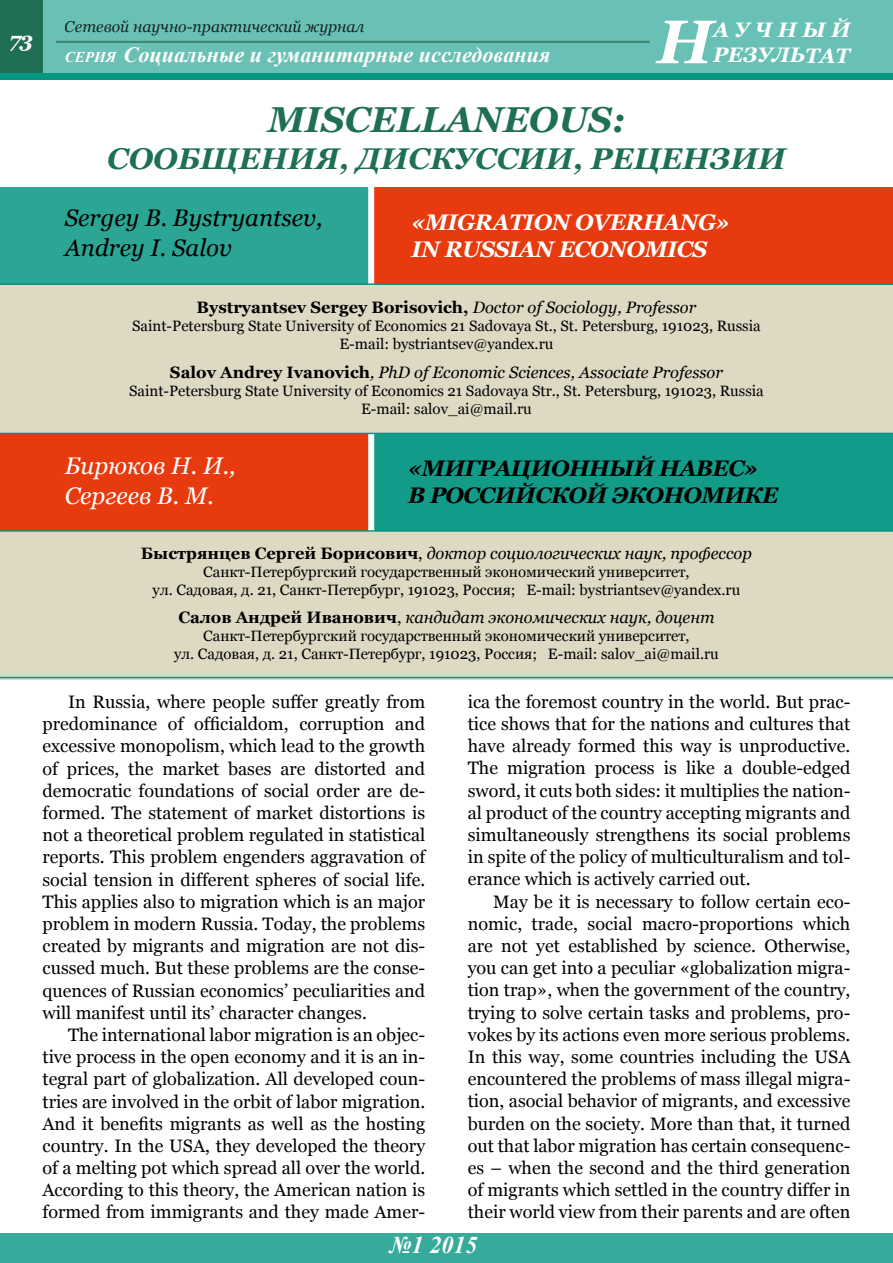
<style>
.page{position:relative;width:893px;height:1263px;background:#fff}
.page>*{position:absolute;margin:0;border:0;box-sizing:border-box;transform-origin:0 0}
.t1{font:italic 700 61.5px "Georgia";color:#fff}
.t2{font:italic 700 36px "Georgia";color:#1e6f56}
.t3{font:italic 700 30px "Georgia";color:#1e6f56}
.t4{font:italic 24px/30px "Georgia";color:#000}
.t5{font:italic 24px/30px "Georgia";color:#fff}
.t6{font:italic 700 24px "Times New Roman";color:#fff}
.t7{font:italic 700 22.5px/27px "Georgia";letter-spacing:-.02em;color:#000}
.t8{font:italic 700 22.5px/27px "Georgia";letter-spacing:-.02em;color:#fff}
.t9{font:italic 700 21.75px "Times New Roman";color:#fff}
.t10{font:italic 700 21px/25.2px "Georgia";color:#fff}
.t11{font:18px/22.2px "Georgia";color:#000;text-align:justify}
.t12{font:italic 16.5px "Georgia";color:#000}
.t13{font:700 16.5px "Georgia";color:#000}
.t14{font:italic 15.75px "Georgia";color:#000}
.t15{font:15px/18px "Georgia";color:#000;text-align:center}
.s1{font-size:15px}
.s2{font-weight:400;font-style:italic}
.s3{font-weight:700;font-style:normal}
.s4{font-style:normal}
</style>
<div class="page">
<div style="left:0;top:285px;width:893px;height:148px;background:#ddd9c3"></div>
<div style="left:0;top:531px;width:893px;height:148px;background:#ddd9c3"></div>
<div style="left:0;top:0;width:893px;height:80px;background:#69c0b4"></div>
<div style="left:0;top:1233px;width:893px;height:30px;background:#37ab9b"></div>
<div style="left:0;top:0;width:43px;height:79px;background:#1e6f56"></div>
<hr style="left:56px;top:41px;width:594px;height:2px;background:#1e5a3c">
<div style="left:371px;top:187px;width:522px;height:98px;background:#e73a0f"></div>
<div style="left:0;top:187px;width:371px;height:98px;background:#2ba695"></div>
<div style="left:368px;top:187px;width:6px;height:98px;background:#fff"></div>
<div style="left:371px;top:433px;width:522px;height:98px;background:#119b88"></div>
<div style="left:0;top:433px;width:368px;height:98px;background:#e73a0f"></div>
<div style="left:368px;top:433px;width:6px;height:98px;background:#fff"></div>
<div style="left:0;top:73px;width:893px;height:7px;background:#059682"></div>
<hr style="left:0;top:433px;width:893px;height:1px;background:#059682">
<hr style="left:0;top:677px;width:893px;height:1px;background:#059682">
<hr style="left:0;top:283px;width:893px;height:2px;background:#059682">
<hr style="left:0;top:530px;width:893px;height:2px;background:#059682">
<p class="t10" style="left:10px;top:27px;width:25px">73</p>
<p class="t14" style="left:65px;top:17px;width:301px">Сетевой научно-практический журнал</p>
<p class="t9" style="left:65px;top:40px;width:487px"><span class="s1">СЕРИЯ</span> Социальные и гуманитарные исследования</p>
<p class="t10" style="left:713px;top:17px;width:138px">АУЧНЫЙ<br>РЕЗУЛЬТАТ</p>
<h1 class="t1" style="left:657px;top:2px;width:58px">Н</h1>
<h2 class="t2" style="left:268px;top:97px;width:359px">MISCELLANEOUS:</h2>
<h3 class="t3" style="left:107px;top:139px;width:680px">с ООБЩЕНИЯ, ДИСКУССИИ, РЕЦЕНЗИИ</h3>
<h3 class="t4" style="left:65px;top:203px;width:259px">Sergey B. Bystryantsev,<br>Andrey I. Salov</h3>
<p class="t8" style="left:411px;top:209px;width:319px">«MIGRATION OVERHANG»<br>IN RUSSIAN ECONOMICS</p>
<p class="t13" style="left:197px;top:297px;width:501px">Bystryantsev Sergey Borisovich, <span class="s2">Doctor of Sociology, Professor</span></p>
<p class="t15" style="left:132px;top:317px;width:630px">Saint-Petersburg State University of Economics 21 Sadovaya St., St. Petersburg, 191023, Russia<br>E-mail: bystriantsev@yandex.ru</p>
<p class="t12" style="left:170px;top:362px;width:555px"><span class="s3">Salov Andrey Ivanovich</span>, PhD of Economic Sciences, Associate Professor</p>
<p class="t15" style="left:129px;top:382px;width:636px">Saint-Petersburg State University of Economics 21 Sadovaya Str., St. Petersburg, 191023, Russia<br>E-mail: salov_ai@mail.ru</p>
<h3 class="t5" style="left:65px;top:451px;width:172px">Бирюков Н. И.,<br>Сергеев В. М.</h3>
<p class="t7" style="left:408px;top:455px;width:371px">«МИГРАЦИОННЫЙ НАВЕС»<br>В РОССИЙСКОЙ ЭКОНОМИКЕ</p>
<p class="t12" style="left:141px;top:542px;width:612px"><span class="s3">Быстрянцев Сергей Борисович</span><span class="s4">,</span> доктор социологических наук, профессор</p>
<p class="t15" style="left:153px;top:563px;width:589px">Санкт-Петербургский государственный экономический университет,<br>ул. Садовая, д. 21, Санкт-Петербург, 191023, Россия; E-mail: bystriantsev@yandex.ru</p>
<p class="t12" style="left:178px;top:607px;width:538px"><span class="s3">Салов Андрей Иванович</span><span class="s4">,</span> кандидат экономических наук, доцент</p>
<p class="t15" style="left:174px;top:627px;width:546px">Санкт-Петербургский государственный экономический университет,<br>ул. Садовая, д. 21, Санкт-Петербург, 191023, Россия; E-mail: salov_ai@mail.ru</p>
<p class="t11" style="left:43px;top:691px;width:384px;text-indent:26px">In Russia, where people suffer greatly from predominance of officialdom, corruption and excessive monopolism, which lead to the growth of prices, the market bases are distorted and democratic foundations of social order are de&shy;formed. The statement of market distortions is not a theoretical problem regulated in statistical reports. This problem engenders aggravation of social tension in different spheres of social life.<br>This applies also to migration which is an major problem in modern Russia. Today, the problems created by migrants and migration are not dis&shy;cussed much. But these problems are the conse&shy;quences of Russian economics’ peculiarities and will manifest until its’ character changes.</p>
<p class="t11" style="left:43px;top:1024px;width:384px;text-indent:26px">The international labor migration is an objec&shy;tive process in the open economy and it is an in&shy;tegral part of globalization. All developed coun&shy;tries are involved in the orbit of labor migration.<br>And it benefits migrants as well as the hosting country. In the USA, they developed the theory of a melting pot which spread all over the world.<br>According to this theory, the American nation is formed from immigrants and they made Amer-</p>
<p class="t11" style="left:468px;top:691px;width:384px">ica the foremost country in the world. But prac&shy;tice shows that for the nations and cultures that have already formed this way is unproductive.<br>The migration process is like a double-edged sword, it cuts both sides: it multiplies the nation&shy;al product of the country accepting migrants and simultaneously strengthens its social problems in spite of the policy of multiculturalism and tol&shy;erance which is actively carried out.</p>
<p class="t11" style="left:468px;top:891px;width:384px;text-indent:26px">May be it is necessary to follow certain eco&shy;nomic, trade, social macro-proportions which are not yet established by science. Otherwise, you can get into a peculiar «globalization migra&shy;tion trap», when the government of the country, trying to solve certain tasks and problems, pro&shy;vokes by its actions even more serious problems.<br>In this way, some countries including the USA encountered the problems of mass illegal migra&shy;tion, asocial behavior of migrants, and excessive burden on the society. More than that, it turned out that labor migration has certain consequenc&shy;es – when the second and the third generation of migrants which settled in the country differ in their world view from their parents and are often</p>
<h3 class="t6" style="left:390px;top:1229px;width:89px">№1 2015</h3>
</div>
